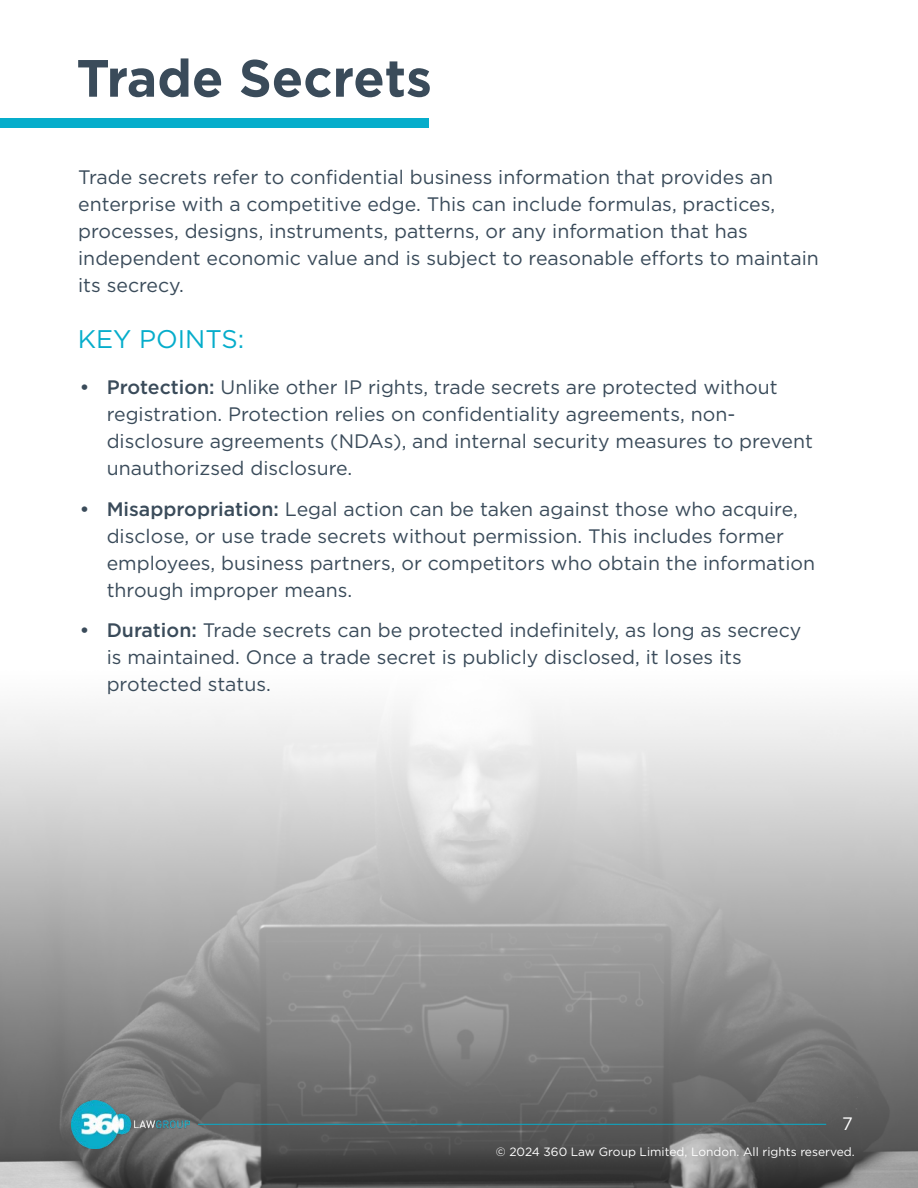
<style>
.page{position:relative;width:918px;height:1188px;background:#fff}
.page>*{position:absolute;margin:0;border:0;box-sizing:border-box;transform-origin:0 0}
.t1{font:700 52.5px "Gotham";color:#3a4b5a}
.t2{font:25.5px "Gotham";color:#06adcb}
.t3{font:19.5px/27px "Gotham";color:#3a4b5a}
.t4{font:18px "Gotham";color:#fff}
.t5{font:12px "Gotham";color:#fff}
.s1{font-weight:500}
</style>
<div class="page">
<img style="left:0;top:118px;width:918px;height:1070px">
<div style="left:0;top:118px;width:428px;height:10px;background:#06adcb"></div>
<hr style="left:198px;top:1124px;width:628px;height:1px;background:#06adcb">
<img style="left:71px;top:1101px;width:118px;height:48px">
<h1 class="t1" style="left:76px;top:43px;width:357px">Trade Secrets</h1>
<p class="t3" style="left:78px;top:163px;width:742px">Trade secrets refer to confidential business information that provides an enterprise with a competitive edge. This can include formulas, practices, processes, designs, instruments, patterns, or any information that has independent economic value and is subject to reasonable efforts to maintain its secrecy.</p>
<h2 class="t2" style="left:78px;top:323px;width:168px">KEY POINTS:</h2>
<p class="t3" style="left:107px;top:373px;width:708px;text-indent:-27px"><span class="s1">• Protection:</span> Unlike other IP rights, trade secrets are protected without registration. Protection relies on confidentiality agreements, non&shy;disclosure agreements (NDAs), and internal security measures to prevent unauthorizsed disclosure.</p>
<p class="t3" style="left:107px;top:495px;width:710px;text-indent:-27px"><span class="s1">• Misappropriation:</span> Legal action can be taken against those who acquire, disclose, or use trade secrets without permission. This includes former employees, business partners, or competitors who obtain the information through improper means.</p>
<p class="t3" style="left:107px;top:616px;width:696px;text-indent:-27px"><span class="s1">• Duration:</span> Trade secrets can be protected indefinitely, as long as secrecy is maintained. Once a trade secret is publicly disclosed, it loses its protected status.</p>
<p class="t4" style="left:842px;top:1112px;width:12px">7</p>
<p class="t5" style="left:496px;top:1144px;width:360px">© 2024 360 Law Group Limited, London. All rights reserved.</p>
</div>
